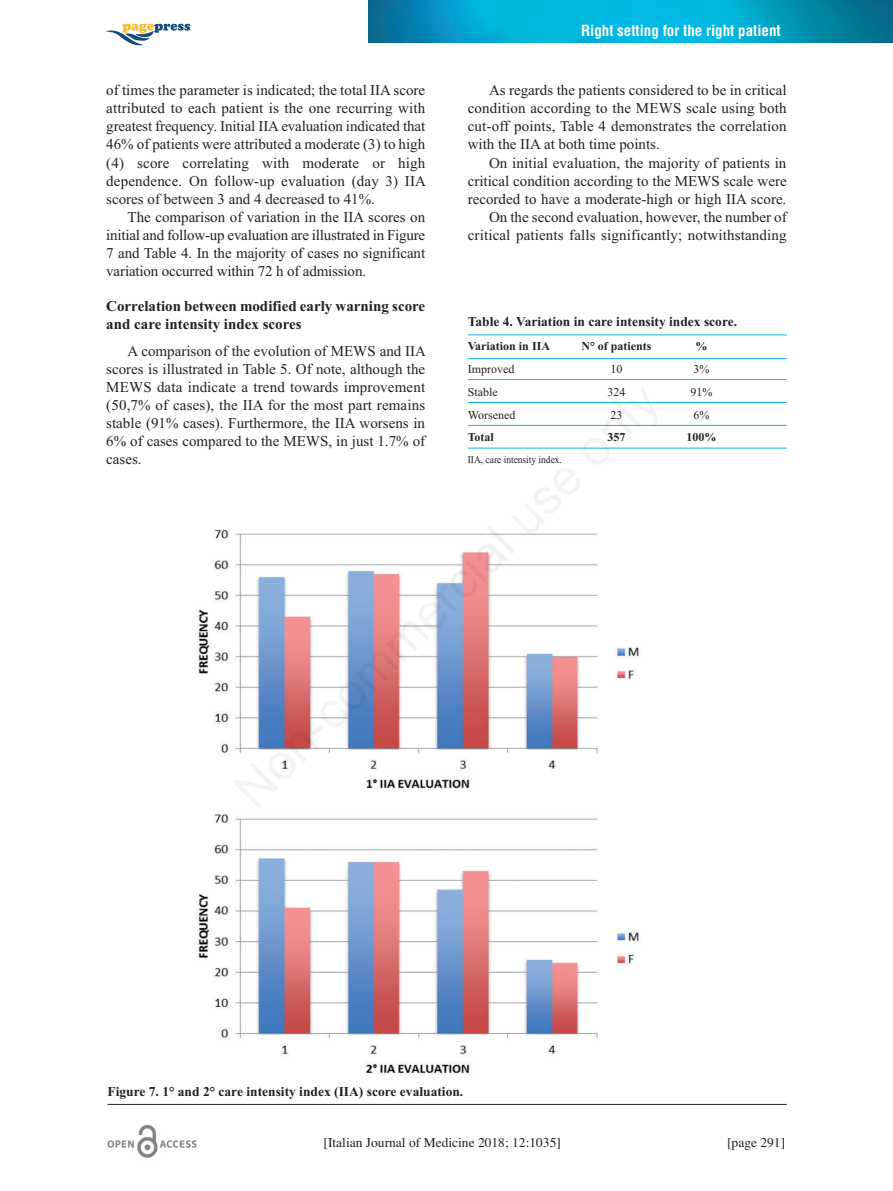
<style>
.page{position:relative;width:893px;height:1191px;background:#fff}
.page>*{position:absolute;margin:0;border:0;box-sizing:border-box;transform-origin:0 0}
.t1{font:15px/18px "Times New Roman";color:#231f20;text-align:justify}
.t2{font:700 15px/18px "Times New Roman";color:#231f20}
.t3{font:700 condensed 15px "Helvetica";color:#fff}
.t4{font:700 13.5px "Times New Roman";color:#231f20}
.t5{font:13.5px "Times";color:#231f20}
.t6{font:700 12px "Times New Roman";color:#231f20}
.t7{font:12px "Times New Roman";color:#231f20}
.t8{font:10.5px "Times New Roman";color:#231f20;scale:.9 1}
</style>
<div class="page">
<img style="left:368px;top:0;width:525px;height:42px">
<svg style="left:106px;top:23px;width:84px;height:22px"></svg>
<img style="left:107px;top:1124px;width:90px;height:34px">
<img style="left:196px;top:529px;width:445px;height:546px">
<hr style="left:107px;top:1104px;width:680px;height:1px;background:#231f20">
<hr style="left:468px;top:334px;width:319px;height:1px;background:#0db8e4">
<hr style="left:468px;top:358px;width:319px;height:1px;background:#0db8e4">
<hr style="left:468px;top:379px;width:319px;height:1px;background:#0db8e4">
<hr style="left:468px;top:402px;width:319px;height:1px;background:#0db8e4">
<hr style="left:468px;top:425px;width:319px;height:1px;background:#0db8e4">
<hr style="left:468px;top:448px;width:319px;height:1px;background:#0db8e4">
<p class="t1" style="left:106px;top:81px;width:321px">of times the parameter is indicated; the total IIA score attributed to each patient is the one recurring with greatest frequency. Initial IIA evaluation indicated that 46% of patients were attributed a moderate (3) to high (4) score correlating with moderate or high dependence. On follow-up evaluation (day 3) IIA scores of between 3 and 4 decreased to 41%.</p>
<p class="t1" style="left:106px;top:207px;width:320px;text-indent:21px">The comparison of variation in the IIA scores on initial and follow-up evaluation are illustrated in Figure 7 and Table 4. In the majority of cases no significant variation occurred within 72 h of admission.</p>
<p class="t2" style="left:106px;top:297px;width:320px">Correlation between modified early warning score and care intensity index scores</p>
<p class="t1" style="left:106px;top:342px;width:321px;text-indent:21px">A comparison of the evolution of MEWS and IIA scores is illustrated in Table 5. Of note, although the MEWS data indicate a trend towards improvement (50,7% of cases), the IIA for the most part remains stable (91% cases). Furthermore, the IIA worsens in 6% of cases compared to the MEWS, in just 1.7% of cases.</p>
<p class="t3" style="left:581px;top:22px;width:201px">Right setting for the right patient</p>
<p class="t1" style="left:468px;top:81px;width:320px;text-indent:21px">As regards the patients considered to be in critical condition according to the MEWS scale using both cut-off points, Table 4 demonstrates the correlation with the IIA at both time points.</p>
<p class="t1" style="left:468px;top:153px;width:320px;text-align:right">On initial evaluation, the majority of patients in critical condition according to the MEWS scale were recorded to have a moderate-high or high IIA score.<br>On the second evaluation, however, the number of critical patients falls significantly; notwithstanding</p>
<p class="t4" style="left:468px;top:313px;width:271px">Table 4. Variation in care intensity index score.</p>
<p class="t6" style="left:468px;top:338px;width:84px">Variation in IIA</p>
<p class="t6" style="left:581px;top:338px;width:72px">N° of patients</p>
<p class="t6" style="left:696px;top:338px;width:13px">%</p>
<p class="t7" style="left:468px;top:362px;width:48px">Improved</p>
<p class="t7" style="left:611px;top:362px;width:13px">10</p>
<p class="t7" style="left:694px;top:362px;width:17px">3%</p>
<p class="t7" style="left:468px;top:384px;width:31px">Stable</p>
<p class="t7" style="left:608px;top:384px;width:19px">324</p>
<p class="t7" style="left:691px;top:384px;width:23px">91%</p>
<p class="t7" style="left:468px;top:407px;width:49px">Worsened</p>
<p class="t7" style="left:611px;top:407px;width:13px">23</p>
<p class="t7" style="left:694px;top:407px;width:17px">6%</p>
<p class="t6" style="left:468px;top:430px;width:28px">Total</p>
<p class="t6" style="left:608px;top:430px;width:19px">357</p>
<p class="t6" style="left:687px;top:430px;width:31px">100%</p>
<p class="t8" style="left:468px;top:453px;width:106px">IIA, care intensity index.</p>
<p class="t4" style="left:107px;top:1083px;width:357px">Figure 7. 1° and 2° care intensity index (IIA) score evaluation.</p>
<p class="t5" style="left:324px;top:1134px;width:239px">[Italian Journal of Medicine 2018; 12:1035]</p>
<p class="t5" style="left:727px;top:1134px;width:60px">[page 291]</p>
</div>
